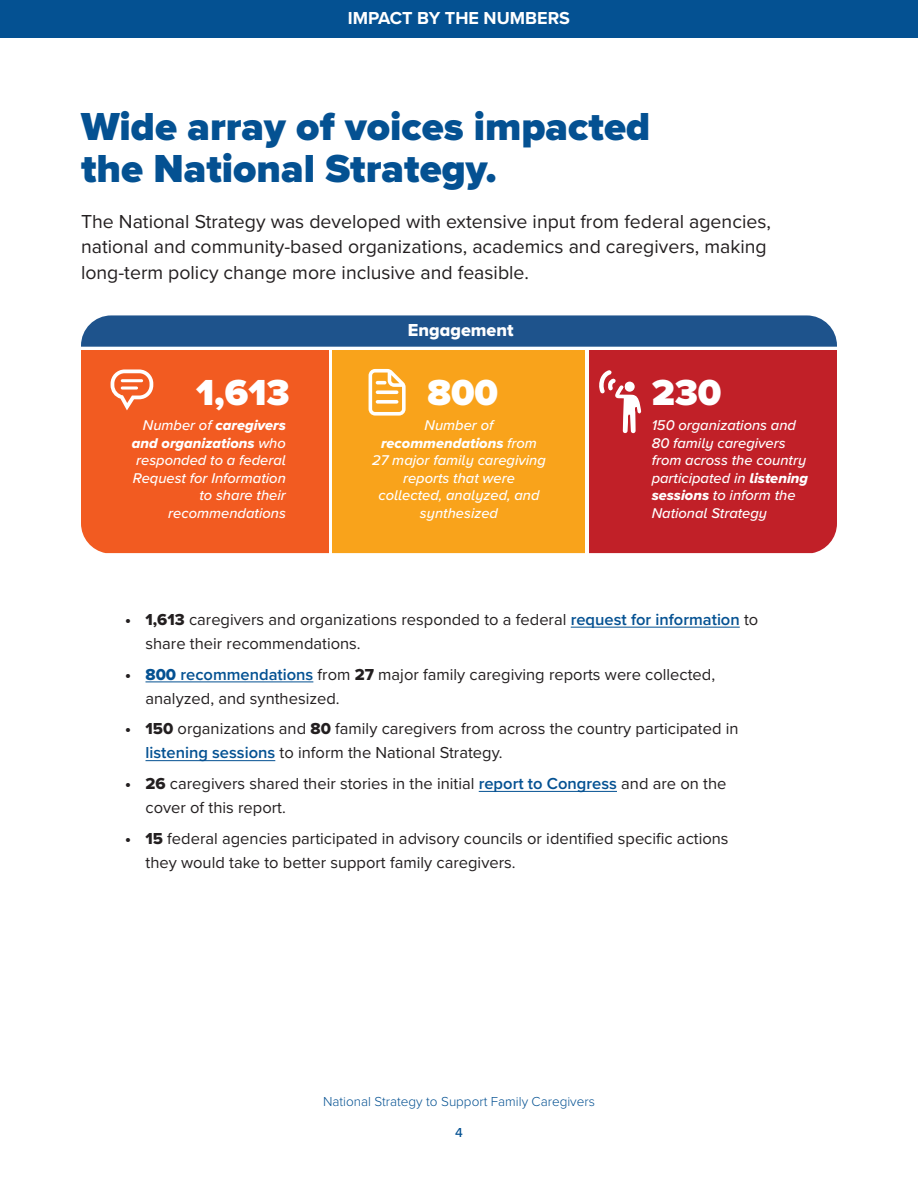
<style>
.page{position:relative;width:918px;height:1188px;background:#fff}
.page>*{position:absolute;margin:0;border:0;box-sizing:border-box;transform-origin:0 0}
.t1{font:900 40.5px/42px "Proxima Nova";color:#045192}
.t2{font:900 37.5px "Proxima Nova A";color:#fff}
.t3{font:19.5px/25.5px "Proxima Nova";color:#231f20}
.t4{font:700 18px "Proxima Nova";color:#fff}
.t5{font:18px "Proxima Nova A Extrabld";color:#fff}
.t6{font:16.5px/24px "Proxima Nova";color:#231f20}
.t7{font:italic 500 14.7px/17.5px "Proxima Nova A";color:#fff;text-align:right}
.t8{font:14.7px/17.5px "Proxima Nova A Extrabld It";color:#fff;text-align:right}
.t9{font:300 13.5px "Proxima Nova";color:#045192}
.t10{font:500 13.5px "Proxima Nova";color:#045192}
.s1{font-family:"Proxima Nova A";font-weight:500;font-style:italic}
.s2{font-family:"Proxima Nova A Extrabld It";font-weight:400;font-style:normal}
.s3{font-family:"Proxima Nova Extrabld"}
.s4{font-weight:600;color:#045192}
.s5{font-family:"Proxima Nova Extrabld";color:#045192}
</style>
<div class="page">
<hr style="left:571px;top:627px;width:169px;height:1px;background:#045192">
<hr style="left:146px;top:682px;width:167px;height:1px;background:#045192">
<hr style="left:146px;top:760px;width:129px;height:1px;background:#045192">
<hr style="left:479px;top:791px;width:138px;height:1px;background:#045192">
<svg style="left:81px;top:315px;width:756px;height:32px;background:#275a90"></svg>
<div style="left:81px;top:350px;width:248px;height:203px;background:#f25b21"></div>
<div style="left:589px;top:350px;width:248px;height:203px;background:#c12028"></div>
<div style="left:333px;top:350px;width:252px;height:203px;background:#f9a31b"></div>
<svg style="left:111px;top:369px;width:42px;height:41px"></svg>
<svg style="left:369px;top:369px;width:37px;height:47px"></svg>
<svg style="left:599px;top:370px;width:43px;height:64px"></svg>
<div style="left:0;top:0;width:918px;height:38px;background:#045192"></div>
<p class="t4" style="left:348px;top:11px;width:224px">IMPACT BY THE NUMBERS</p>
<h1 class="t1" style="left:81px;top:108px;width:571px">Wide array of voices impacted the National Strategy.</h1>
<p class="t3" style="left:81px;top:209px;width:691px">The National Strategy was developed with extensive input from federal agencies, national and community-based organizations, academics and caregivers, making long-term policy change more inclusive and feasible.</p>
<h2 class="t2" style="left:196px;top:376px;width:95px">1,613</h2>
<p class="t8" style="left:132px;top:417px;width:156px"><span class="s1">Number of</span> caregivers and organizations <span class="s1">who</span></p>
<p class="t7" style="left:133px;top:452px;width:154px">responded to a federal<br>Request for Information to share their recommendations</p>
<p class="t5" style="left:408px;top:323px;width:107px">Engagement</p>
<h2 class="t2" style="left:427px;top:376px;width:72px">800</h2>
<p class="t7" style="left:425px;top:417px;width:70px">Number of</p>
<p class="t8" style="left:381px;top:435px;width:157px">recommendations <span class="s1">from</span></p>
<p class="t7" style="left:372px;top:452px;width:175px;text-align:center">27 major family caregiving reports that were collected, analyzed, and synthesized</p>
<h2 class="t2" style="left:652px;top:376px;width:71px">230</h2>
<p class="t7" style="left:652px;top:417px;width:158px;text-align:left">150 organizations and<br>80 family caregivers from across the country participated in <span class="s2">listening sessions</span> to inform the<br>National Strategy</p>
<p class="t6" style="left:146px;top:608px;width:614px;text-indent:-20px"><span class="s3">• 1,613</span> caregivers and organizations responded to a federal <span class="s4">request for information</span> to share their recommendations.</p>
<p class="t6" style="left:145px;top:663px;width:571px;text-indent:-20px"><span class="s3">•</span> <span class="s5">800</span> <span class="s4">recommendations</span> from <span class="s3">27</span> major family caregiving reports were collected, analyzed, and synthesized.</p>
<p class="t6" style="left:146px;top:718px;width:595px;text-indent:-20px"><span class="s3">• 150</span> organizations and <span class="s3">80</span> family caregivers from across the country participated in <span class="s4">listening sessions</span> to inform the National Strategy.</p>
<p class="t6" style="left:146px;top:773px;width:583px;text-indent:-20px"><span class="s3">• 26</span> caregivers shared their stories in the initial <span class="s4">report to Congress</span> and are on the cover of this report.</p>
<p class="t6" style="left:146px;top:827px;width:585px;text-indent:-20px"><span class="s3">• 15</span> federal agencies participated in advisory councils or identified specific actions they would take to better support family caregivers.</p>
<p class="t9" style="left:323px;top:1096px;width:273px">National Strategy to Support Family Caregivers</p>
<p class="t10" style="left:455px;top:1127px;width:9px">4</p>
</div>
